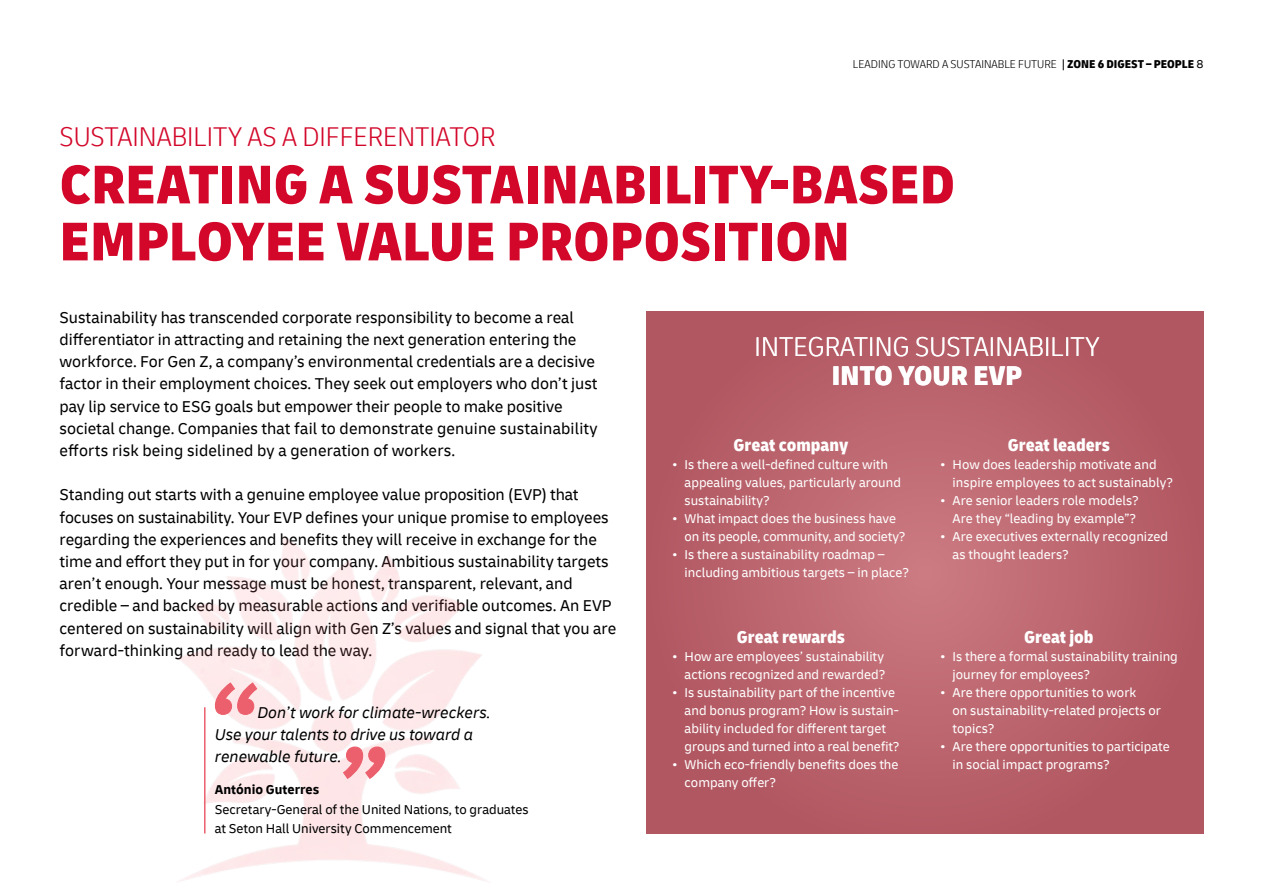
<style>
.page{position:relative;width:1263px;height:893px;background:#fff}
.page>*{position:absolute;margin:0;border:0;box-sizing:border-box;transform-origin:0 0}
.t1{font:900 condensed 57px/57px "Delivery";color:#d3072a}
.t2{font:300 condensed 28.5px "Delivery";color:#d3072a}
.t3{font:300 condensed 28.5px "Delivery";letter-spacing:.005em;color:#fff}
.t4{font:900 condensed 28.5px "Delivery";letter-spacing:.005em;color:#fff}
.t5{font:900 condensed 18px "Delivery";color:#fff}
.t6{font:16.5px/22.2px "Delivery";color:#000}
.t7{font:italic 16.5px/22.2px "Delivery";color:#000}
.t8{font:13.5px/18px "Delivery";color:#fff}
.t9{font:13.5px/19.5px "Delivery";color:#000}
.t10{font:700 13.5px "Delivery";color:#000}
.t11{font:300 condensed 12px "Delivery";color:#000}
.s1{font-weight:400;font-stretch:normal}
.s2{font-weight:900}
</style>
<div class="page">
<img style="left:178px;top:537px;width:309px;height:345px">
<svg style="left:342px;top:746px;width:44px;height:34px"></svg>
<hr style="left:204px;top:707px;width:2px;height:126px;background:#ec5f6c">
<svg style="left:214px;top:682px;width:44px;height:33px"></svg>
<svg style="left:646px;top:312px;width:557px;height:521px;background:#b8616a"></svg>
<p class="t11" style="left:853px;top:56px;width:352px">LEADING TOWARD A SUSTAINABLE FUTURE <span class="s1">|</span> <span class="s2">ZONE 6 DIGEST – PEOPLE</span> <span class="s1">8</span></p>
<h2 class="t2" style="left:60px;top:118px;width:437px">SUSTAINABILITY AS A DIFFERENTIATOR</h2>
<h1 class="t1" style="left:60px;top:155px;width:897px">CREATING A SUSTAINABILITY-BASED<br>EMPLOYEE VALUE PROPOSITION</h1>
<p class="t6" style="left:60px;top:306px;width:540px">Sustainability has transcended corporate responsibility to become a real differentiator in attracting and retaining the next generation entering the workforce. For Gen Z, a company’s environmental credentials are a decisive factor in their employment choices. They seek out employers who don’t just pay lip service to ESG goals but empower their people to make positive societal change. Companies that fail to demonstrate genuine sustainability efforts risk being sidelined by a generation of workers.</p>
<p class="t6" style="left:60px;top:484px;width:558px">Standing out starts with a genuine employee value proposition (EVP) that focuses on sustainability. Your EVP defines your unique promise to employees regarding the experiences and benefits they will receive in exchange for the time and effort they put in for your company. Ambitious sustainability targets aren’t enough. Your message must be honest, transparent, relevant, and credible – and backed by measurable actions and verifiable outcomes. An EVP centered on sustainability will align with Gen Z’s values and signal that you are forward-thinking and ready to lead the way.</p>
<p class="t7" style="left:215px;top:700px;width:277px;text-indent:43px">Don’t work for climate-wreckers.<br>Use your talents to drive us toward a renewable future.</p>
<p class="t10" style="left:215px;top:782px;width:106px">António Guterres</p>
<p class="t9" style="left:215px;top:799px;width:315px">Secretary-General of the United Nations, to graduates at Seton Hall University Commencement</p>
<h2 class="t3" style="left:754px;top:328px;width:347px">INTEGRATING SUSTAINABILITY</h2>
<h2 class="t4" style="left:832px;top:358px;width:192px">INTO YOUR EVP</h2>
<p class="t5" style="left:733px;top:434px;width:116px">Great company</p>
<p class="t8" style="left:685px;top:455px;width:218px;text-indent:-13px">• Is there a well-defined culture with appealing values, particularly around sustainability?</p>
<p class="t8" style="left:685px;top:509px;width:222px;text-indent:-13px">• What impact does the business have on its people, community, and society?</p>
<p class="t8" style="left:685px;top:545px;width:226px;text-indent:-13px">• Is there a sustainability roadmap – including ambitious targets – in place?</p>
<p class="t5" style="left:737px;top:626px;width:110px">Great rewards</p>
<p class="t8" style="left:672px;top:648px;width:215px;text-align:right">• How are employees’ sustainability actions recognized and rewarded?</p>
<p class="t8" style="left:685px;top:684px;width:216px;text-indent:-13px">• Is sustainability part of the incentive and bonus program? How is sustain&shy;ability included for different target groups and turned into a real benefit?</p>
<p class="t8" style="left:685px;top:756px;width:215px;text-indent:-13px">• Which eco-friendly benefits does the company offer?</p>
<p class="t5" style="left:1008px;top:434px;width:104px">Great leaders</p>
<p class="t8" style="left:952px;top:455px;width:222px;text-indent:-13px">• How does leadership motivate and inspire employees to act sustainably?</p>
<p class="t8" style="left:940px;top:491px;width:201px;text-align:right">• Are senior leaders role models?<br>Are they “leading by example”?</p>
<p class="t8" style="left:952px;top:527px;width:217px;text-indent:-13px">• Are executives externally recognized as thought leaders?</p>
<p class="t5" style="left:1024px;top:626px;width:71px">Great job</p>
<p class="t8" style="left:952px;top:648px;width:227px;text-indent:-13px">• Is there a formal sustainability training journey for employees?</p>
<p class="t8" style="left:952px;top:684px;width:210px;text-indent:-13px">• Are there opportunities to work<br>on sustainability-related projects or topics?</p>
<p class="t8" style="left:952px;top:738px;width:219px;text-indent:-13px">• Are there opportunities to participate in social impact programs?</p>
</div>
